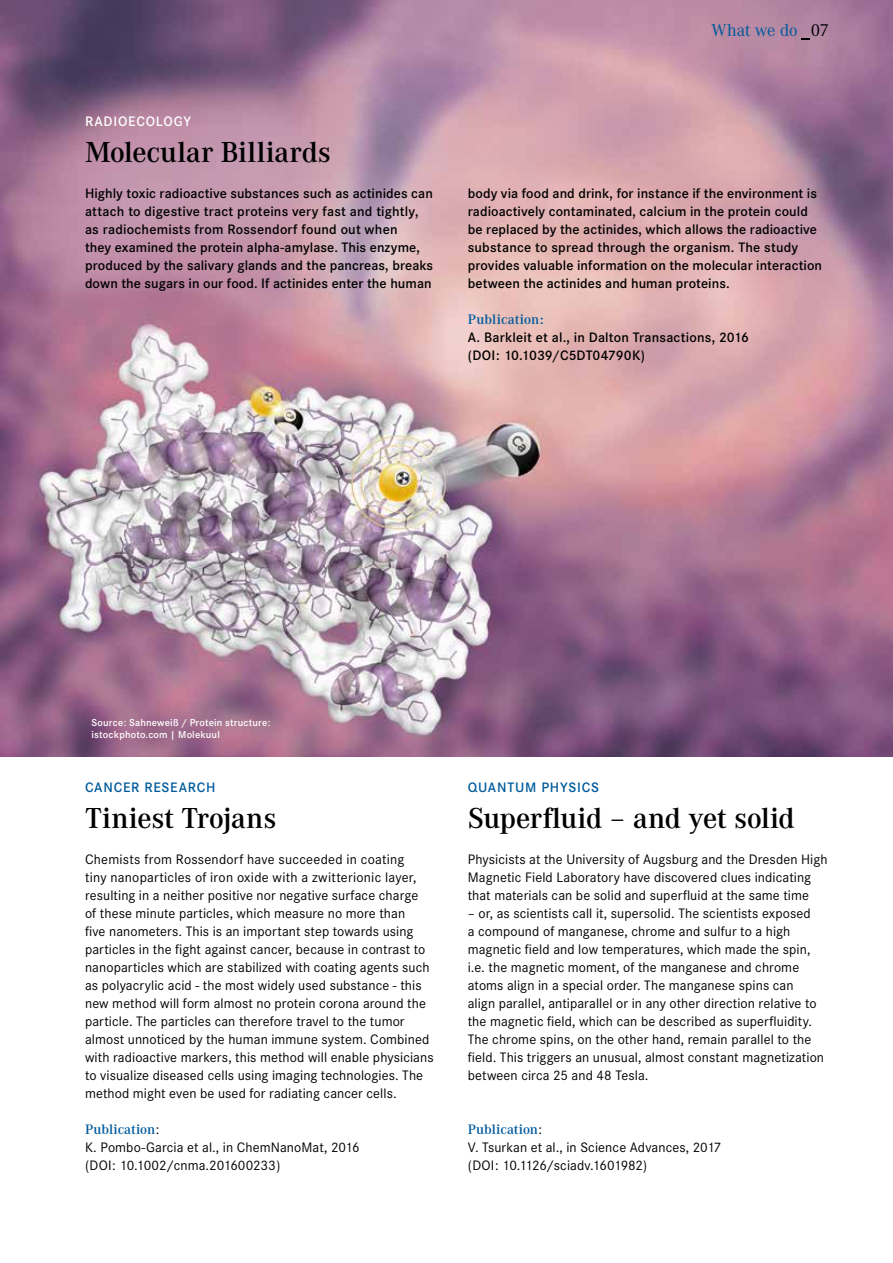
<style>
.page{position:relative;width:893px;height:1263px;background:#fff}
.page>*{position:absolute;margin:0;border:0;box-sizing:border-box;transform-origin:0 0}
.t1{font:600 30px "Corporate A";letter-spacing:-.005em;color:#000}
.t2{font:18px "Corporate A";letter-spacing:-.015em;color:#005a9c}
.t3{font:14.25px/18px "Corporate S";letter-spacing:.005em;color:#000}
.t4{font:600 14.25px/18px "Corporate S";letter-spacing:.005em;color:#000}
.t5{font:600 14.25px "Corporate A";color:#005a9c}
.t6{font:600 14.25px "Corporate S";letter-spacing:.055em;color:#005a9c}
.t7{font:600 14.25px "Corporate S";letter-spacing:.055em;color:#fff}
.t8{font:600 10.5px/12.6px "Corporate S";letter-spacing:.015em;color:#fff}
.s1{color:#000}
.s2{font-family:"Corporate S";font-weight:400;color:#000}
</style>
<div class="page">
<img style="left:0;top:0;width:893px;height:756px">
<p class="t2" style="left:711px;top:20px;width:120px">What we do <span class="s1">07</span></p>
<p class="t7" style="left:85px;top:113px;width:107px">RADIOECOLOGY</p>
<h1 class="t1" style="left:85px;top:136px;width:247px">Molecular Billiards</h1>
<p class="t4" style="left:85px;top:184px;width:350px">Highly toxic radioactive substances such as actinides can attach to digestive tract proteins very fast and tightly, as radiochemists from Rossendorf found out when<br>they examined the protein alpha-amylase. This enzyme, produced by the salivary glands and the pancreas, breaks down the sugars in our food. If actinides enter the human</p>
<p class="t4" style="left:468px;top:184px;width:356px">body via food and drink, for instance if the environment is radioactively contaminated, calcium in the protein could be replaced by the actinides, which allows the radioactive substance to spread through the organism. The study provides valuable information on the molecular interaction between the actinides and human proteins.</p>
<p class="t5" style="left:468px;top:311px;width:77px">Publication:</p>
<p class="t4" style="left:468px;top:328px;width:283px">A. Barkleit et al., in Dalton Transactions, 2016 (DOI: 10.1039/C5DT04790K)</p>
<p class="t8" style="left:91px;top:716px;width:181px">Source: Sahneweiß / Protein structure: istockphoto.com | Molekuul</p>
<p class="t6" style="left:85px;top:779px;width:132px">CANCER RESEARCH</p>
<h1 class="t1" style="left:85px;top:802px;width:193px">Tiniest Trojans</h1>
<p class="t3" style="left:85px;top:850px;width:350px">Chemists from Rossendorf have succeeded in coating<br>tiny nanoparticles of iron oxide with a zwitterionic layer, resulting in a neither positive nor negative surface charge<br>of these minute particles, which measure no more than<br>five nanometers. This is an important step towards using particles in the fight against cancer, because in contrast to nanoparticles which are stabilized with coating agents such as polyacrylic acid - the most widely used substance - this new method will form almost no protein corona around the particle. The particles can therefore travel to the tumor almost unnoticed by the human immune system. Combined with radioactive markers, this method will enable physicians to visualize diseased cells using imaging technologies. The method might even be used for radiating cancer cells.</p>
<p class="t5" style="left:85px;top:1121px;width:76px">Publication<span class="s2">:</span></p>
<p class="t3" style="left:85px;top:1138px;width:276px">K. Pombo-Garcia et al., in ChemNanoMat, 2016 (DOI: 10.1002/cnma.201600233)</p>
<p class="t6" style="left:468px;top:779px;width:133px">QUANTUM PHYSICS</p>
<h1 class="t1" style="left:468px;top:802px;width:328px">Superfluid – and yet solid</h1>
<p class="t3" style="left:468px;top:850px;width:361px">Physicists at the University of Augsburg and the Dresden High<br>Magnetic Field Laboratory have discovered clues indicating that materials can be solid and superfluid at the same time</p>
<p class="t3" style="left:468px;top:904px;width:358px">– or, as scientists call it, supersolid. The scientists exposed<br>a compound of manganese, chrome and sulfur to a high magnetic field and low temperatures, which made the spin, i.e. the magnetic moment, of the manganese and chrome atoms align in a special order. The manganese spins can align parallel, antiparallel or in any other direction relative to the magnetic field, which can be described as superfluidity.<br>The chrome spins, on the other hand, remain parallel to the field. This triggers an unusual, almost constant magnetization between circa 25 and 48 Tesla.</p>
<p class="t5" style="left:468px;top:1121px;width:76px">Publication<span class="s2">:</span></p>
<p class="t3" style="left:468px;top:1138px;width:255px">V. Tsurkan et al., in Science Advances, 2017 (DOI: 10.1126/sciadv.1601982)</p>
</div>
